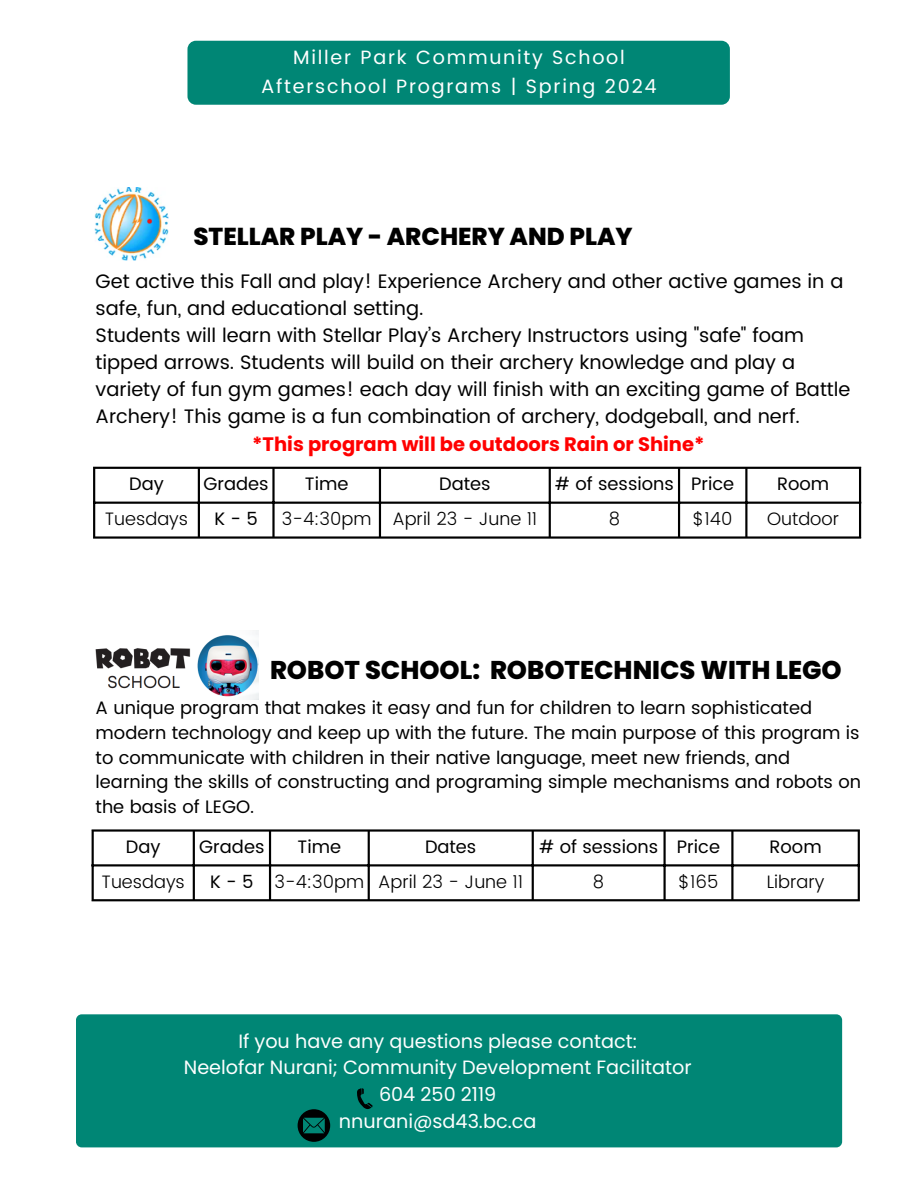
<style>
.page{position:relative;width:918px;height:1188px;background:#fff}
.page>*{position:absolute;margin:0;border:0;box-sizing:border-box;transform-origin:0 0}
.t1{font:800 25.65px "Poppins";color:#000}
.t2{font:800 24.45px "Poppins";color:#000}
.t3{font:19.5px/27px "Poppins";color:#000}
.t4{font:700 19.5px "Poppins";color:#f00}
.t5{font:19.2px/26.5px "Poppins";color:#fdfefe;text-align:center}
.t6{font:19.2px/29.2px "Poppins";letter-spacing:.09em;color:#fff;text-align:center}
.t7{font:18px/24.8px "Poppins";color:#000}
.t8{font:300 18px "Poppins";color:#000}
.s1{font-weight:400}
</style>
<div class="page">
<div style="left:187px;top:41px;width:543px;height:64px;background:#008675;border-radius:8px"></div>
<hr style="left:93px;top:469px;width:2px;height:67px;background:#000">
<hr style="left:198px;top:469px;width:2px;height:67px;background:#000">
<hr style="left:272px;top:469px;width:3px;height:67px;background:#000">
<hr style="left:379px;top:469px;width:2px;height:67px;background:#000">
<hr style="left:549px;top:469px;width:2px;height:67px;background:#000">
<hr style="left:678px;top:469px;width:2px;height:67px;background:#000">
<hr style="left:745px;top:469px;width:2px;height:67px;background:#000">
<hr style="left:859px;top:469px;width:2px;height:67px;background:#000">
<hr style="left:93px;top:467px;width:768px;height:2px;background:#000">
<hr style="left:93px;top:502px;width:768px;height:2px;background:#000">
<hr style="left:93px;top:536px;width:768px;height:3px;background:#000">
<img style="left:94px;top:187px;width:75px;height:74px">
<div style="left:76px;top:1014px;width:766px;height:133px;background:#008675;border-radius:6px"></div>
<svg style="left:298px;top:1109px;width:32px;height:33px"></svg>
<svg style="left:357px;top:1088px;width:16px;height:21px"></svg>
<hr style="left:92px;top:832px;width:2px;height:67px;background:#000">
<hr style="left:193px;top:832px;width:2px;height:67px;background:#000">
<hr style="left:269px;top:832px;width:2px;height:67px;background:#000">
<hr style="left:368px;top:832px;width:2px;height:67px;background:#000">
<hr style="left:532px;top:832px;width:2px;height:67px;background:#000">
<hr style="left:663px;top:832px;width:3px;height:67px;background:#000">
<hr style="left:731px;top:832px;width:2px;height:67px;background:#000">
<hr style="left:858px;top:832px;width:2px;height:67px;background:#000">
<hr style="left:92px;top:829px;width:768px;height:3px;background:#000">
<hr style="left:92px;top:864px;width:768px;height:2px;background:#000">
<hr style="left:92px;top:899px;width:768px;height:2px;background:#000">
<img style="left:95px;top:631px;width:164px;height:69px">
<p class="t6" style="left:261px;top:42px;width:397px">Miller Park Community School<br>Afterschool Programs | Spring 2024</p>
<h2 class="t2" style="left:193px;top:219px;width:441px">STELLAR PLAY - ARCHERY AND PLAY</h2>
<p class="t3" style="left:96px;top:267px;width:756px">Get active this Fall and play! Experience Archery and other active games in a safe, fun, and educational setting.<br>Students will learn with Stellar Play’s Archery Instructors using "safe" foam tipped arrows. Students will build on their archery knowledge and play a variety of fun gym games! each day will finish with an exciting game of Battle Archery! This game is a fun combination of archery, dodgeball, and nerf.</p>
<p class="t4" style="left:252px;top:430px;width:454px">*This program will be outdoors Rain or Shine*</p>
<p class="t7" style="left:129px;top:472px;width:36px">Day</p>
<p class="t7" style="left:204px;top:472px;width:67px">Grades</p>
<p class="t7" style="left:305px;top:472px;width:45px">Time</p>
<p class="t7" style="left:439px;top:472px;width:53px">Dates</p>
<p class="t7" style="left:555px;top:472px;width:181px"># of sessions Price</p>
<p class="t7" style="left:777px;top:472px;width:54px">Room</p>
<p class="t8" style="left:105px;top:508px;width:85px">Tuesdays</p>
<p class="t7" style="left:214px;top:507px;width:45px">K-5</p>
<p class="t8" style="left:282px;top:508px;width:257px">3-4:30pm April 23 - June 11</p>
<p class="t8" style="left:609px;top:508px;width:13px">8</p>
<p class="t8" style="left:693px;top:508px;width:41px">$140</p>
<p class="t8" style="left:767px;top:508px;width:73px">Outdoor</p>
<h1 class="t1" style="left:270px;top:652px;width:573px">ROBOT SCHOOL: ROBOTECHNICS WITH LEGO</h1>
<p class="t7" style="left:96px;top:696px;width:767px">A unique program that makes it easy and fun for children to learn sophisticated modern technology and keep up with the future. The main purpose of this program is to communicate with children in their native language, meet new friends, and learning the skills of constructing and programing simple mechanisms and robots on the basis of LEGO.</p>
<p class="t7" style="left:126px;top:834px;width:36px">Day</p>
<p class="t7" style="left:199px;top:834px;width:67px">Grades</p>
<p class="t7" style="left:298px;top:834px;width:45px">Time</p>
<p class="t7" style="left:425px;top:834px;width:53px">Dates</p>
<p class="t7" style="left:539px;top:834px;width:183px"># of sessions Price</p>
<p class="t7" style="left:769px;top:834px;width:54px">Room</p>
<p class="t8" style="left:101px;top:871px;width:85px">Tuesdays</p>
<p class="t8" style="left:210px;top:871px;width:315px"><span class="s1">K - 5</span> 3-4:30pm April 23 - June 11</p>
<p class="t8" style="left:593px;top:871px;width:13px">8</p>
<p class="t8" style="left:678px;top:871px;width:42px">$165</p>
<p class="t8" style="left:767px;top:871px;width:59px">Library</p>
<p class="t5" style="left:184px;top:1028px;width:509px">If you have any questions please contact:<br>Neelofar Nurani; Community Development Facilitator<br>604 250 2119<br>nnurani@sd43.bc.ca</p>
</div>
